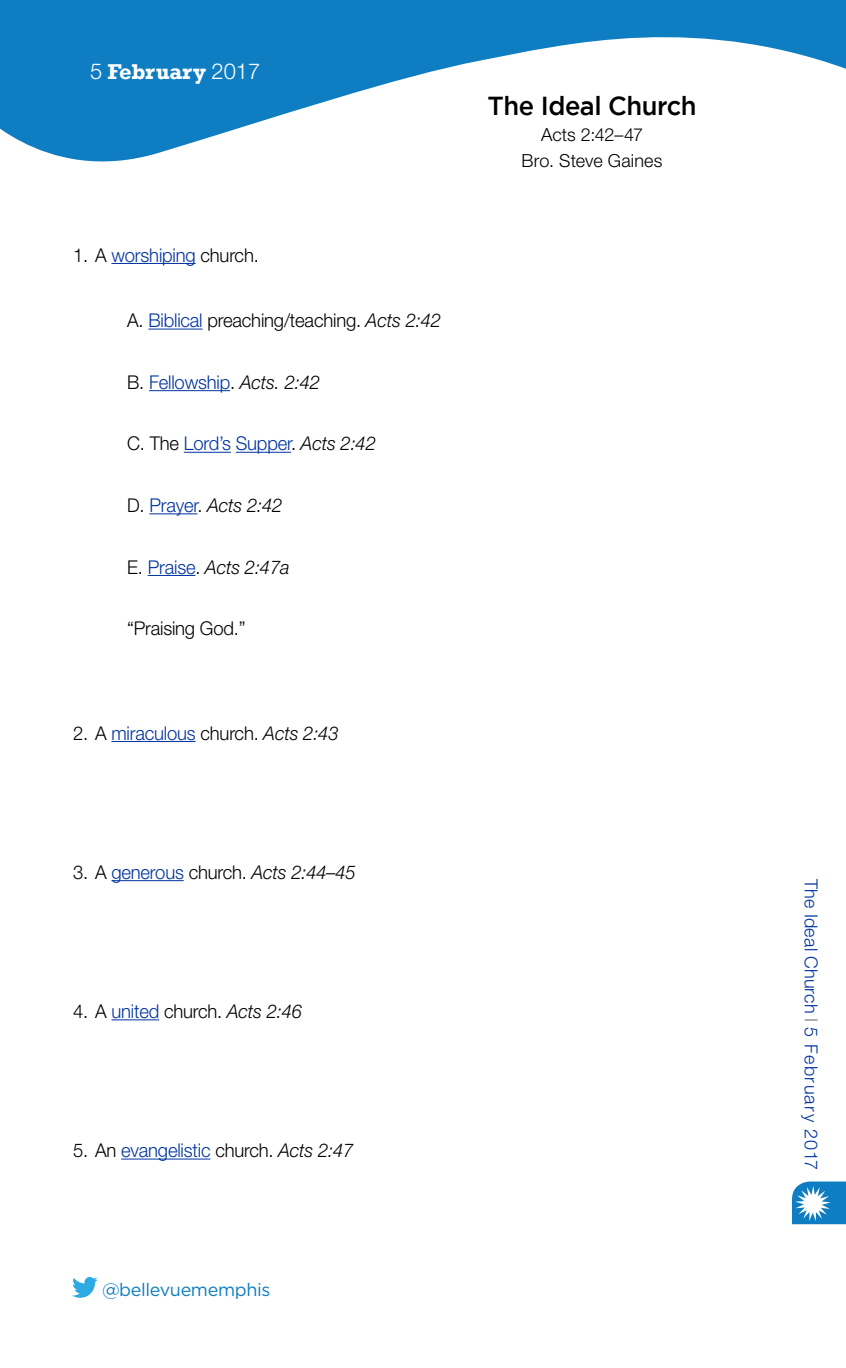
<style>
.page{position:relative;width:846px;height:1368px;background:#fff}
.page>*{position:absolute;margin:0;border:0;box-sizing:border-box;transform-origin:0 0}
.t1{font:500 26px "Gotham";letter-spacing:-.02em;color:#000}
.t2{font:700 22px "Rockwell";letter-spacing:-.01em;color:#fff}
.t3{font:300 19px "Helvetica Neue LT Std";letter-spacing:-.01em;color:#000}
.t4{font:300 19px "Helvetica Neue LT Std";letter-spacing:-.01em;color:#0033a0}
.t5{font:italic 300 19px "Helvetica Neue LT Std";letter-spacing:-.01em;color:#000}
.t6{font:300 18px "Helvetica Neue LT Std";letter-spacing:.01em;color:#0033a0}
.t7{font:300 18px/26px "Helvetica Neue LT Std";letter-spacing:.005em;color:#000;text-align:center}
.t8{font:18px "Gotham";letter-spacing:-.02em;color:#0e7dc2}
.s1{font-family:"Helvetica Neue LT Std";font-weight:300}
.s2{color:#0033a0}
.s3{font-style:italic}
.s4{color:#000}
.s5{font-style:italic;color:#000}
.s6{font-style:normal}
.s7{font-style:normal;color:#0033a0}
.s8{color:#807f83}
</style>
<div class="page">
<svg style="left:0;top:0;width:846px;height:162px;fill:#0e7dc2"></svg>
<svg style="left:792px;top:1182px;width:54px;height:42px"></svg>
<hr style="left:111px;top:263px;width:85px;height:1px;background:#0033a0">
<hr style="left:148px;top:329px;width:55px;height:1px;background:#0033a0">
<hr style="left:149px;top:390px;width:81px;height:1px;background:#0033a0">
<hr style="left:184px;top:452px;width:47px;height:1px;background:#0033a0">
<hr style="left:236px;top:452px;width:55px;height:1px;background:#0033a0">
<hr style="left:149px;top:513px;width:48px;height:1px;background:#0033a0">
<hr style="left:148px;top:575px;width:47px;height:1px;background:#0033a0">
<hr style="left:111px;top:741px;width:85px;height:1px;background:#0033a0">
<hr style="left:111px;top:880px;width:73px;height:1px;background:#0033a0">
<hr style="left:111px;top:1019px;width:48px;height:1px;background:#0033a0">
<hr style="left:121px;top:1159px;width:89px;height:1px;background:#0033a0">
<svg style="left:72px;top:1277px;width:26px;height:21px"></svg>
<p class="t2" style="left:90px;top:58px;width:172px"><span class="s1">5</span> February <span class="s1">2017</span></p>
<p class="t3" style="left:73px;top:243px;width:187px">1. A <span class="s2">worshiping</span> church.</p>
<p class="t3" style="left:127px;top:309px;width:315px">A. <span class="s2">Biblical</span> preaching/teaching. <span class="s3">Acts 2:42</span></p>
<p class="t4" style="left:127px;top:370px;width:194px"><span class="s4">B.</span> Fellowship<span class="s4">.</span> <span class="s5">Acts. 2:42</span></p>
<p class="t4" style="left:127px;top:432px;width:250px"><span class="s4">C. The</span> Lord’s Supper<span class="s4">.</span> <span class="s5">Acts 2:42</span></p>
<p class="t5" style="left:127px;top:494px;width:157px"><span class="s6">D.</span> <span class="s7">Prayer</span><span class="s6">.</span> Acts 2:42</p>
<p class="t5" style="left:127px;top:555px;width:164px"><span class="s6">E.</span> <span class="s7">Praise</span><span class="s6">.</span> Acts 2:47a</p>
<p class="t3" style="left:127px;top:617px;width:120px">“Praising God.”</p>
<p class="t3" style="left:73px;top:721px;width:267px">2. A <span class="s2">miraculous</span> church. <span class="s3">Acts 2:43</span></p>
<h1 class="t1" style="left:488px;top:91px;width:210px">The Ideal Church</h1>
<p class="t7" style="left:522px;top:122px;width:143px">Acts 2:42–47<br>Bro. Steve Gaines</p>
<p class="t5" style="left:73px;top:861px;width:284px"><span class="s6">3. A</span> <span class="s7">generous</span> <span class="s6">church.</span> Acts 2:44–45</p>
<p class="t3" style="left:73px;top:1000px;width:231px">4. A <span class="s2">united</span> church. <span class="s3">Acts 2:46</span></p>
<p class="t4" style="left:73px;top:1139px;width:282px"><span class="s4">5. An</span> evangelistic <span class="s4">church.</span> <span class="s5">Acts 2:47</span></p>
<p class="t8" style="left:102px;top:1279px;width:170px">@bellevuememphis</p>
<p class="t6" style="left:822px;top:879px;width:293px;rotate:90deg">The Ideal Church <span class="s8">I</span> 5 February 2017</p>
</div>
